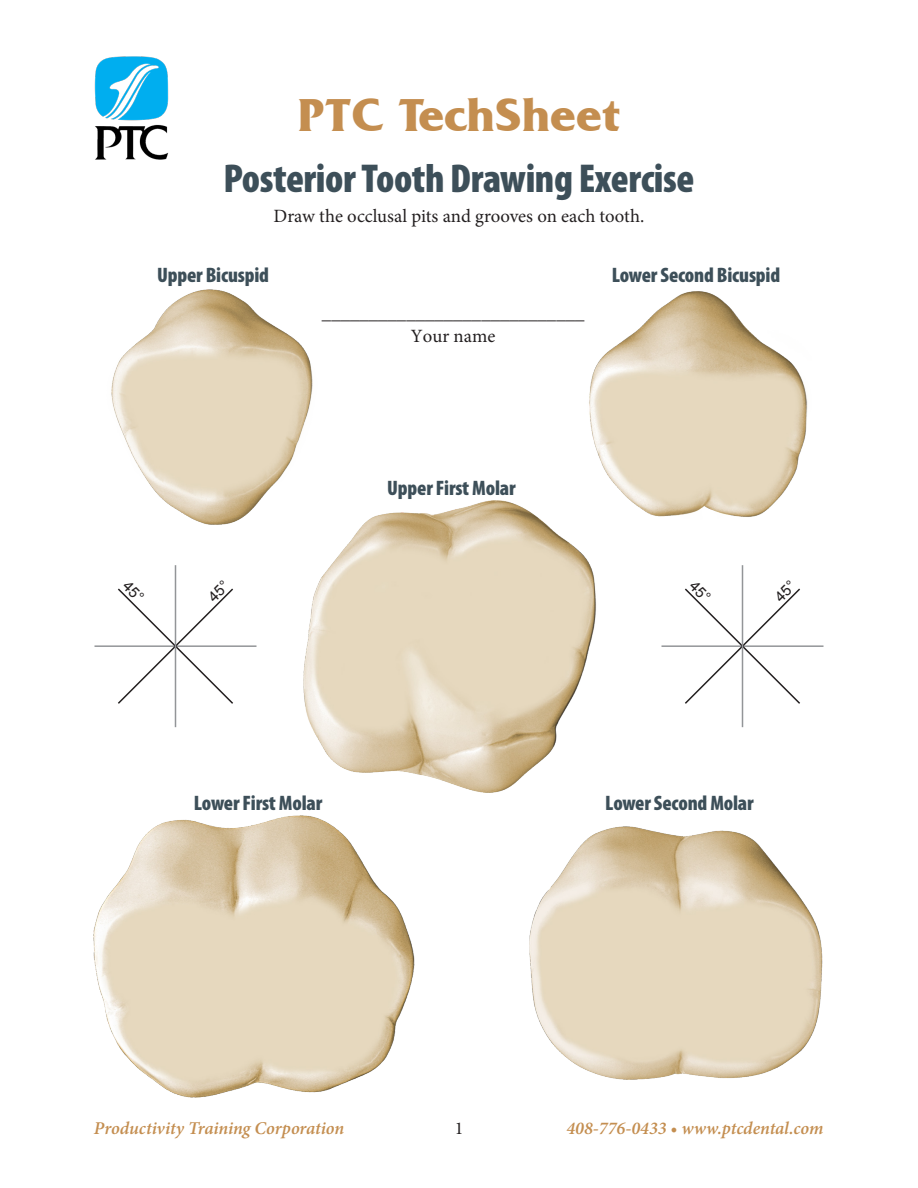
<style>
.page{position:relative;width:918px;height:1188px;background:#fff}
.page>*{position:absolute;margin:0;border:0;box-sizing:border-box;transform-origin:0 0}
.t1{font:700 47.55px "Friz Quadrata IT Cby BT";color:#c48e50}
.Headline_2{font:900 condensed 40.5px "Myriad Pro";letter-spacing:-.01em;color:#3d4f59}
.Headline_4{font:900 condensed 21px "Myriad Pro";letter-spacing:-.01em;color:#3d4f59}
.Body{font:18.75px/22.5px "Minion Pro";color:#231f20;text-align:center}
.t2{font:italic 600 18px "Minion Pro";letter-spacing:-.005em;color:#c48e50}
.t3{font:18px "Minion Pro";color:#231f20}
</style>
<div class="page">
<img style="left:94px;top:56px;width:75px;height:104px">
<img style="left:111px;top:289px;width:202px;height:235px">
<img style="left:589px;top:292px;width:219px;height:225px">
<img style="left:293px;top:500px;width:311px;height:292px">
<img style="left:93px;top:815px;width:322px;height:282px">
<img style="left:529px;top:826px;width:294px;height:254px">
<hr style="left:94px;top:645px;width:162px;height:2px;background:#939598">
<hr style="left:175px;top:565px;width:1px;height:162px;background:#939598">
<hr style="left:662px;top:645px;width:162px;height:2px;background:#939598">
<hr style="left:742px;top:565px;width:1px;height:162px;background:#939598">
<svg style="left:116px;top:580px;width:119px;height:125px"></svg>
<svg style="left:683px;top:580px;width:119px;height:125px"></svg>
<h1 class="t1" style="left:297px;top:85px;width:325px">PTC TechSheet</h1>
<p class="Headline_2" style="left:224px;top:153px;width:472px">Posterior Tooth Drawing Exercise</p>
<p class="Body" style="left:274px;top:204px;width:372px">Draw the occlusal pits and grooves on each tooth.</p>
<p class="Headline_4" style="left:157px;top:261px;width:113px">Upper Bicuspid</p>
<p class="Headline_4" style="left:612px;top:261px;width:170px">Lower Second Bicuspid</p>
<p class="Body" style="left:322px;top:302px;width:264px">____________________________<br>Your name</p>
<p class="Headline_4" style="left:387px;top:475px;width:130px">Upper First Molar</p>
<p class="Headline_4" style="left:194px;top:789px;width:130px">Lower First Molar</p>
<p class="Headline_4" style="left:605px;top:789px;width:150px">Lower Second Molar</p>
<p class="t2" style="left:94px;top:1115px;width:252px">Productivity Training Corporation</p>
<p class="t3" style="left:455px;top:1116px;width:10px">1</p>
<p class="t2" style="left:566px;top:1115px;width:259px">408-776-0433 • www.ptcdental.com</p>
</div>
